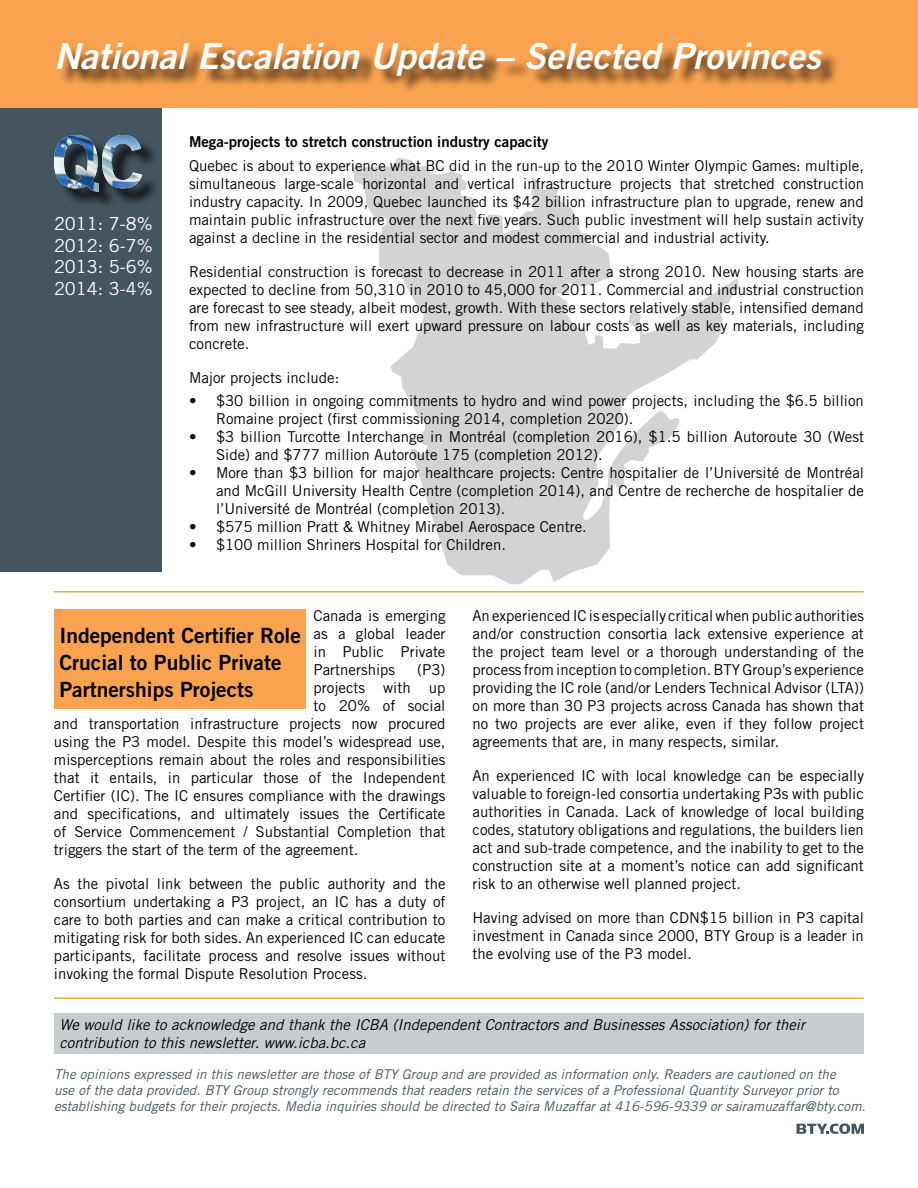
<style>
.page{position:relative;width:918px;height:1188px;background:#fff}
.page>*{position:absolute;margin:0;border:0;box-sizing:border-box;transform-origin:0 0}
.t1{font:italic 36px "Trade Gothic Bold Two";color:#fff}
.t2{font:21px/27px "Trade Gothic Bold Two";color:#000}
.t3{font:18px/21.6px "Trade Gothic";color:#fff;text-align:justify}
.t4{font:15px/18px "Trade Gothic";color:#000;text-align:justify}
.t5{font:italic 15px/18px "Trade Gothic";color:#000}
.t6{font:15px "Trade Gothic Bold Two";color:#000}
.t7{font:italic 13.5px/16.2px "Trade Gothic";color:#455560}
</style>
<div class="page">
<div style="left:54px;top:609px;width:251px;height:100px;background:#f9a351"></div>
<div style="left:0;top:0;width:162px;height:571px;background:#455560"></div>
<svg style="left:352px;top:158px;width:387px;height:426px"></svg>
<svg style="left:796px;top:1124px;width:68px;height:10px"></svg>
<div style="left:56px;top:137px;width:104px;height:73px;background:#000;opacity:.75"></div>
<img style="left:54px;top:135px;width:88px;height:57px">
<hr style="left:54px;top:591px;width:810px;height:1px;background:#f9a351">
<div style="left:0;top:0;width:918px;height:108px;background:#f9a351"></div>
<div style="left:59px;top:44px;width:780px;height:49px;background:#000;opacity:.75"></div>
<div style="left:54px;top:1013px;width:810px;height:41px;background:#c7cccf"></div>
<hr style="left:54px;top:998px;width:810px;height:1px;background:#f9a351">
<h1 class="t1" style="left:54px;top:33px;width:768px">National Escalation Update – Selected Provinces</h1>
<p class="t3" style="left:54px;top:213px;width:100px">2011: 7-8% 2012: 6-7% 2013: 5-6% 2014: 3-4%</p>
<p class="t6" style="left:189px;top:132px;width:361px">Mega-projects to stretch construction industry capacity</p>
<p class="t4" style="left:189px;top:156px;width:677px">Quebec is about to experience what BC did in the run-up to the 2010 Winter Olympic Games: multiple, simultaneous large-scale horizontal and vertical infrastructure projects that stretched construction industry capacity. In 2009, Quebec launched its $42 billion infrastructure plan to upgrade, renew and maintain public infrastructure over the next five years. Such public investment will help sustain activity against a decline in the residential sector and modest commercial and industrial activity.</p>
<p class="t4" style="left:189px;top:262px;width:677px">Residential construction is forecast to decrease in 2011 after a strong 2010. New housing starts are expected to decline from 50,310 in 2010 to 45,000 for 2011. Commercial and industrial construction are forecast to see steady, albeit modest, growth. With these sectors relatively stable, intensified demand from new infrastructure will exert upward pressure on labour costs as well as key materials, including concrete.</p>
<p class="t4" style="left:189px;top:368px;width:152px">Major projects include:</p>
<p class="t4" style="left:216px;top:392px;width:649px;text-indent:-27px">• $30 billion in ongoing commitments to hydro and wind power projects, including the $6.5 billion<br>Romaine project (first commissioning 2014, completion 2020).</p>
<p class="t4" style="left:216px;top:428px;width:650px;text-indent:-27px">• $3 billion Turcotte Interchange in Montréal (completion 2016), $1.5 billion Autoroute 30 (West<br>Side) and $777 million Autoroute 175 (completion 2012).</p>
<p class="t4" style="left:216px;top:464px;width:650px;text-indent:-27px">• More than $3 billion for major healthcare projects: Centre hospitalier de l’Université de Montréal and McGill University Health Centre (completion 2014), and Centre de recherche de hospitalier de l’Université de Montréal (completion 2013).</p>
<p class="t4" style="left:189px;top:518px;width:399px">• $575 million Pratt &amp; Whitney Mirabel Aerospace Centre.</p>
<p class="t4" style="left:189px;top:536px;width:318px">• $100 million Shriners Hospital for Children.</p>
<p class="t4" style="left:314px;top:606px;width:133px">Canada is emerging as a global leader in Public Private Partnerships</p>
<h2 class="t2" style="left:59px;top:621px;width:243px">Independent Certifier Role<br>Crucial to Public Private<br>Partnerships Projects</h2>
<p class="t4" style="left:417px;top:660px;width:30px">(P3)</p>
<p class="t4" style="left:314px;top:678px;width:133px">projects with up</p>
<p class="t4" style="left:314px;top:696px;width:133px">to 20% of social</p>
<p class="t4" style="left:54px;top:714px;width:393px">and transportation infrastructure projects now procured</p>
<p class="t4" style="left:54px;top:732px;width:393px">using the P3 model. Despite this model’s widespread use,</p>
<p class="t4" style="left:54px;top:750px;width:393px">misperceptions remain about the roles and responsibilities</p>
<p class="t4" style="left:54px;top:768px;width:393px">that it entails, in particular those of the Independent</p>
<p class="t4" style="left:54px;top:786px;width:393px">Certifier (IC). The IC ensures compliance with the drawings</p>
<p class="t4" style="left:54px;top:804px;width:393px">and specifications, and ultimately issues the Certificate</p>
<p class="t4" style="left:54px;top:822px;width:393px">of Service Commencement / Substantial Completion that</p>
<p class="t4" style="left:54px;top:840px;width:306px">triggers the start of the term of the agreement.</p>
<p class="t4" style="left:54px;top:874px;width:393px">As the pivotal link between the public authority and the consortium undertaking a P3 project, an IC has a duty of care to both parties and can make a critical contribution to mitigating risk for both sides. An experienced IC can educate participants, facilitate process and resolve issues without invoking the formal Dispute Resolution Process.</p>
<p class="t4" style="left:472px;top:606px;width:393px">An experienced IC is especially critical when public authorities and/or construction consortia lack extensive experience at the project team level or a thorough understanding of the process from inception to completion. BTY Group’s experience providing the IC role (and/or Lenders Technical Advisor (LTA)) on more than 30 P3 projects across Canada has shown that no two projects are ever alike, even if they follow project agreements that are, in many respects, similar.</p>
<p class="t4" style="left:472px;top:766px;width:393px">An experienced IC with local knowledge can be especially valuable to foreign-led consortia undertaking P3s with public authorities in Canada. Lack of knowledge of local building codes, statutory obligations and regulations, the builders lien act and sub-trade competence, and the inability to get to the construction site at a moment’s notice can add significant risk to an otherwise well planned project.</p>
<p class="t4" style="left:472px;top:909px;width:393px">Having advised on more than CDN$15 billion in P3 capital investment in Canada since 2000, BTY Group is a leader in the evolving use of the P3 model.</p>
<p class="t5" style="left:59px;top:1016px;width:747px">We would like to acknowledge and thank the ICBA (Independent Contractors and Businesses Association) for their contribution to this newsletter. www.icba.bc.ca</p>
<p class="t7" style="left:54px;top:1066px;width:813px">The opinions expressed in this newsletter are those of BTY Group and are provided as information only. Readers are cautioned on the<br>use of the data provided. BTY Group strongly recommends that readers retain the services of a Professional Quantity Surveyor prior to establishing budgets for their projects. Media inquiries should be directed to Saira Muzaffar at 416-596-9339 or sairamuzaffar@bty.com.</p>
</div>
